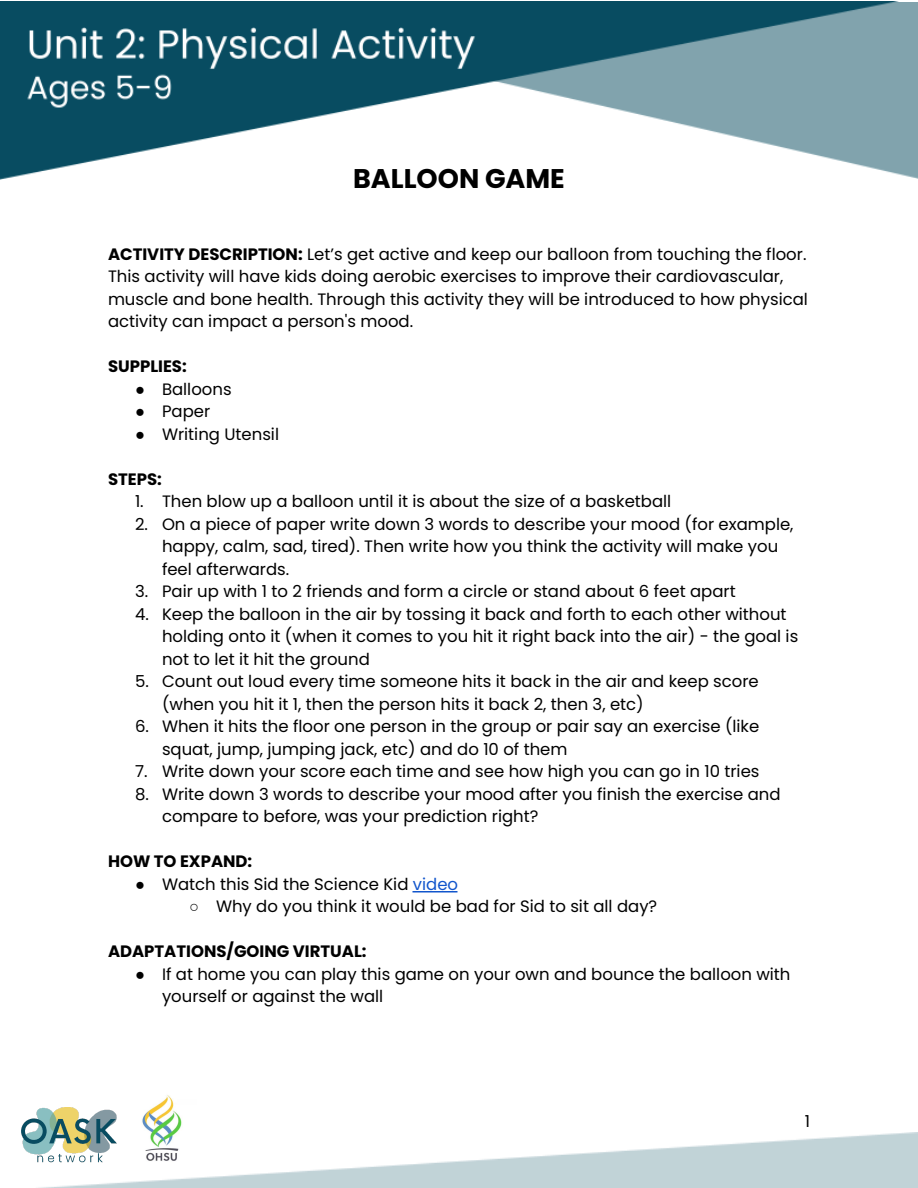
<style>
.page{position:relative;width:918px;height:1188px;background:#fff}
.page>*{position:absolute;margin:0;border:0;box-sizing:border-box;transform-origin:0 0}
.t1{font:700 27px "Poppins";color:#000}
.t2{font:16.5px/22.5px "Poppins";color:#000}
.t3{font:700 16.5px "Poppins";color:#000}
.s1{font-weight:700}
.s2{font-family:"Arial"}
.s3{color:#15c}
</style>
<div class="page">
<img style="left:21px;top:1107px;width:96px;height:26px">
<hr style="left:412px;top:891px;width:45px;height:2px;background:#15c">
<img style="left:142px;top:1095px;width:40px;height:38px">
<div style="left:899px;top:2px;width:19px;height:177px;background:#81a3ad"></div>
<img style="left:0;top:1px;width:899px;height:179px">
<img style="left:21px;top:1133px;width:897px;height:55px">
<h1 class="t1" style="left:353px;top:160px;width:213px">BALLOON GAME</h1>
<p class="t2" style="left:108px;top:243px;width:701px"><span class="s1">ACTIVITY DESCRIPTION:</span> Let’s get active and keep our balloon from touching the floor.<br>This activity will have kids doing aerobic exercises to improve their cardiovascular, muscle and bone health. Through this activity they will be introduced to how physical activity can impact a person's mood.</p>
<p class="t3" style="left:108px;top:355px;width:80px">SUPPLIES:</p>
<p class="t2" style="left:135px;top:378px;width:98px"><span class="s2">●</span> Balloons</p>
<p class="t2" style="left:135px;top:400px;width:77px"><span class="s2">●</span> Paper</p>
<p class="t2" style="left:135px;top:423px;width:146px"><span class="s2">●</span> Writing Utensil</p>
<p class="t3" style="left:108px;top:468px;width:55px">STEPS:</p>
<p class="t2" style="left:135px;top:490px;width:538px">1. Then blow up a balloon until it is about the size of a basketball</p>
<p class="t2" style="left:162px;top:513px;width:633px;text-indent:-27px">2. On a piece of paper write down 3 words to describe your mood (for example, happy, calm, sad, tired). Then write how you think the activity will make you feel afterwards.</p>
<p class="t2" style="left:135px;top:580px;width:602px">3. Pair up with 1 to 2 friends and form a circle or stand about 6 feet apart</p>
<p class="t2" style="left:162px;top:603px;width:638px;text-indent:-27px">4. Keep the balloon in the air by tossing it back and forth to each other without holding onto it (when it comes to you hit it right back into the air) - the goal is not to let it hit the ground</p>
<p class="t2" style="left:162px;top:670px;width:598px;text-indent:-27px">5. Count out loud every time someone hits it back in the air and keep score (when you hit it 1, then the person hits it back 2, then 3, etc)</p>
<p class="t2" style="left:162px;top:715px;width:599px;text-indent:-27px">6. When it hits the floor one person in the group or pair say an exercise (like squat, jump, jumping jack, etc) and do 10 of them</p>
<p class="t2" style="left:135px;top:760px;width:626px">7. Write down your score each time and see how high you can go in 10 tries</p>
<p class="t2" style="left:162px;top:783px;width:620px;text-indent:-27px">8. Write down 3 words to describe your mood after you finish the exercise and compare to before, was your prediction right?</p>
<p class="t3" style="left:108px;top:850px;width:146px">HOW TO EXPAND:</p>
<p class="t2" style="left:135px;top:873px;width:325px"><span class="s2">●</span> Watch this Sid the Science Kid <span class="s3">video</span></p>
<p class="t2" style="left:189px;top:895px;width:470px"><span class="s2">○</span> Why do you think it would be bad for Sid to sit all day?</p>
<p class="t3" style="left:108px;top:940px;width:260px">ADAPTATIONS/GOING VIRTUAL:</p>
<p class="t2" style="left:162px;top:963px;width:630px;text-indent:-27px"><span class="s2">●</span> If at home you can play this game on your own and bounce the balloon with yourself or against the wall</p>
<p class="t2" style="left:805px;top:1110px;width:7px">1</p>
</div>
